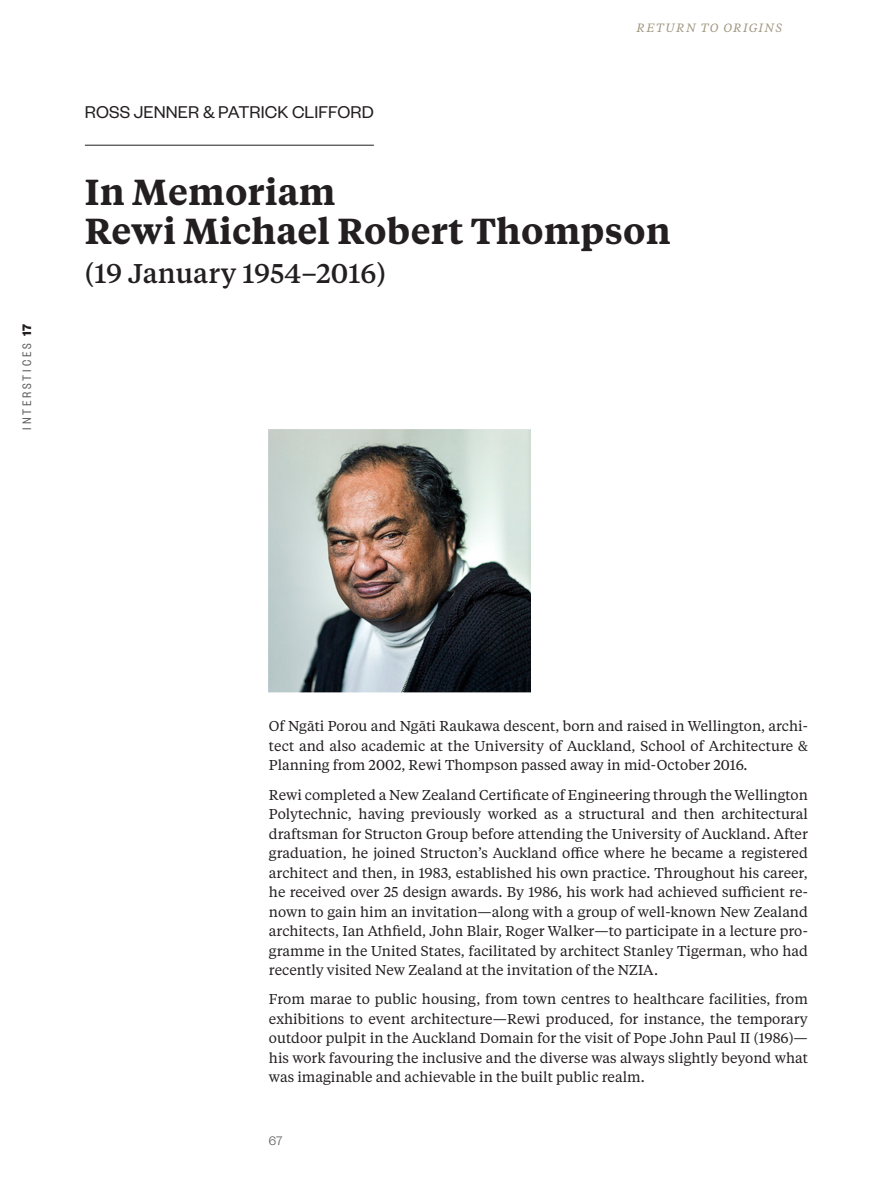
<style>
.page{position:relative;width:893px;height:1191px;background:#fff}
.page>*{position:absolute;margin:0;border:0;box-sizing:border-box;transform-origin:0 0}
._02_book___title{font:600 36px "Tiempos Text";letter-spacing:.005em;color:#231f20}
._02_book___publisher{font:500 27px "Tiempos Text";letter-spacing:.005em;color:#231f20}
._02_author{font:18.75px "Founders Grotesk";letter-spacing:.005em;color:#231f20}
._02_body{font:14.25px/19.5px "Tiempos Text";color:#231f20;text-align:justify}
.t1{font:13.5px "Founders Grotesk Cond";letter-spacing:.205em;color:#57585a}
._02_page_no{font:300 13.5px "Founders Grotesk";color:#57585a}
.t2{font:italic 12px "Tiempos Text";letter-spacing:.12em;color:#a09780}
.s1{font-family:"Founders Grotesk";font-weight:700;color:#231f20}
</style>
<div class="page">
<hr style="left:85px;top:145px;width:289px;height:1px;background:#231f20">
<img style="left:269px;top:429px;width:261px;height:263px">
<p class="t1" style="left:19px;top:429px;width:107px;rotate:-90deg">INTERSTICES <span class="s1">17</span></p>
<p class="_02_author" style="left:85px;top:101px;width:290px">ROSS JENNER &amp; PATRICK CLIFFORD</p>
<p class="t2" style="left:637px;top:19px;width:147px">RETURN TO ORIGINS</p>
<p class="_02_book___title" style="left:85px;top:167px;width:252px">In Memoriam</p>
<p class="_02_book___title" style="left:85px;top:206px;width:587px">Rewi Michael Robert Thompson</p>
<p class="_02_book___publisher" style="left:85px;top:255px;width:303px">(19 January 1954–2016)</p>
<p class="_02_body" style="left:269px;top:716px;width:540px">Of Ngāti Porou and Ngāti Raukawa descent, born and raised in Wellington, archi&shy;tect and also academic at the University of Auckland, School of Architecture &amp; Planning from 2002, Rewi Thompson passed away in mid-October 2016.</p>
<p class="_02_body" style="left:269px;top:784px;width:540px">Rewi completed a New Zealand Certificate of Engineering through the Wellington Polytechnic, having previously worked as a structural and then architectural draftsman for Structon Group before attending the University of Auckland. After graduation, he joined Structon’s Auckland office where he became a registered architect and then, in 1983, established his own practice. Throughout his career, he received over 25 design awards. By 1986, his work had achieved sufficient re&shy;nown to gain him an invitation—along with a group of well-known New Zealand architects, Ian Athfield, John Blair, Roger Walker—to participate in a lecture pro&shy;gramme in the United States, facilitated by architect Stanley Tigerman, who had recently visited New Zealand at the invitation of the NZIA.</p>
<p class="_02_body" style="left:269px;top:989px;width:541px">From marae to public housing, from town centres to healthcare facilities, from exhibitions to event architecture—Rewi produced, for instance, the temporary outdoor pulpit in the Auckland Domain for the visit of Pope John Paul II (1986)— his work favouring the inclusive and the diverse was always slightly beyond what was imaginable and achievable in the built public realm.</p>
<p class="_02_page_no" style="left:269px;top:1132px;width:15px">67</p>
</div>
